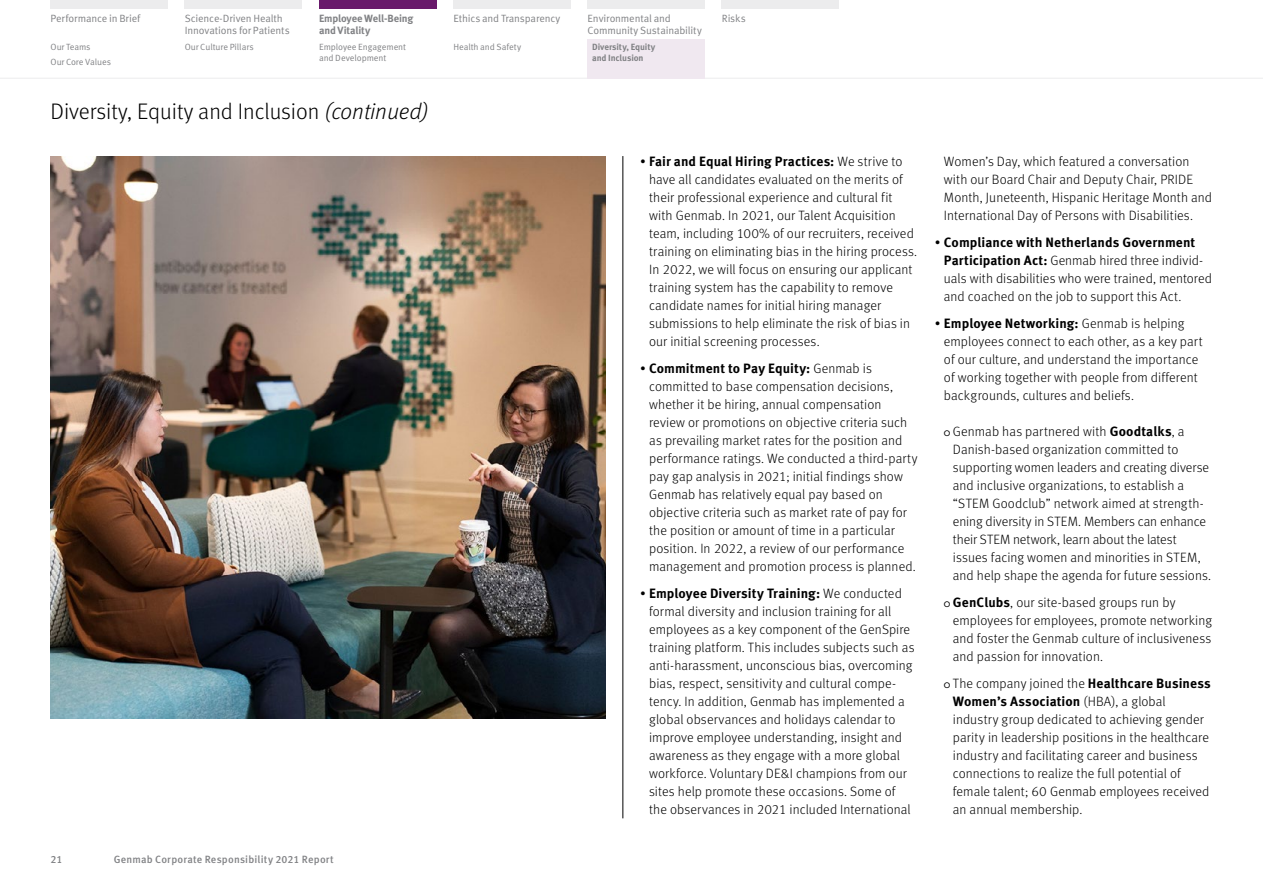
<style>
.page{position:relative;width:1263px;height:893px;background:#fff}
.page>*{position:absolute;margin:0;border:0;box-sizing:border-box;transform-origin:0 0}
.t1{font:300 22.5px "Meta Pro";color:#000}
.t2{font:300 13.5px/18px "Meta Pro";letter-spacing:.005em;color:#000}
.t3{font:10.5px/12px "Meta Pro";letter-spacing:-.015em;color:#818285}
.t4{font:500 10.5px "Meta Pro";letter-spacing:.015em;color:#818285}
.NAV_Bar_1{font:700 10.5px/12px "Meta Pro";letter-spacing:-.015em;color:#818285}
.NAV_Bar_2{font:9px/10.5px "Meta Pro";letter-spacing:-.005em;color:#818285}
.NAV_Bar_2-2{font:700 9px/10.5px "Meta Pro";letter-spacing:-.01em;color:#818285}
.s1{font-style:italic}
.s2{font-weight:700}
.s3{font-weight:400;font-size:7.8px}
</style>
<div class="page">
<hr style="left:0;top:78px;width:1263px;height:1px;background:#ececed">
<div style="left:722px;top:0;width:117px;height:9px;background:#ececed"></div>
<div style="left:453px;top:0;width:117px;height:9px;background:#ececed"></div>
<div style="left:588px;top:0;width:117px;height:9px;background:#ececed"></div>
<div style="left:185px;top:0;width:117px;height:9px;background:#ececed"></div>
<div style="left:51px;top:0;width:117px;height:9px;background:#ececed"></div>
<div style="left:319px;top:0;width:117px;height:9px;background:#691a6b"></div>
<div style="left:588px;top:39px;width:117px;height:39px;background:#f0e8f0"></div>
<hr style="left:623px;top:156px;width:1px;height:662px;background:#000">
<img style="left:51px;top:156px;width:554px;height:563px">
<p class="t3" style="left:51px;top:11px;width:91px">Performance in Brief</p>
<p class="NAV_Bar_1" style="left:319px;top:11px;width:96px">Employee Well-Being and Vitality</p>
<p class="NAV_Bar_2" style="left:51px;top:41px;width:42px">Our Teams</p>
<p class="NAV_Bar_2" style="left:51px;top:56px;width:62px">Our Core Values</p>
<p class="t3" style="left:185px;top:11px;width:106px">Science-Driven Health<br>Innovations for Patients</p>
<p class="t3" style="left:453px;top:11px;width:108px">Ethics and Transparency</p>
<p class="t3" style="left:588px;top:11px;width:85px">Environmental and</p>
<p class="t3" style="left:722px;top:11px;width:25px">Risks</p>
<p class="t3" style="left:588px;top:23px;width:116px">Community Sustainability</p>
<p class="NAV_Bar_2" style="left:185px;top:41px;width:70px">Our Culture Pillars</p>
<p class="NAV_Bar_2" style="left:319px;top:41px;width:89px">Employee Engagement and Development</p>
<p class="NAV_Bar_2" style="left:453px;top:41px;width:69px">Health and Safety</p>
<p class="NAV_Bar_2-2" style="left:592px;top:41px;width:65px">Diversity, Equity and Inclusion</p>
<p class="t1" style="left:51px;top:95px;width:379px">Diversity, Equity and Inclusion <span class="s1">(continued)</span></p>
<p class="t4" style="left:51px;top:851px;width:13px">21</p>
<p class="t4" style="left:114px;top:851px;width:221px">Genmab Corporate Responsibility 2021 Report</p>
<p class="t2" style="left:649px;top:152px;width:269px;text-indent:-9px">• <span class="s2">Fair and Equal Hiring Practices:</span> We strive to have all candidates evaluated on the merits of their professional experience and cultural fit with Genmab. In 2021, our Talent Acquisition team, including 100% of our recruiters, received training on eliminating bias in the hiring process.<br>In 2022, we will focus on ensuring our applicant training system has the capability to remove candidate names for initial hiring manager submissions to help eliminate the risk of bias in our initial screening processes.</p>
<p class="t2" style="left:649px;top:359px;width:270px;text-indent:-9px">• <span class="s2">Commitment to Pay Equity:</span> Genmab is committed to base compensation decisions, whether it be hiring, annual compensation review or promotions on objective criteria such as prevailing market rates for the position and performance ratings. We conducted a third-party pay gap analysis in 2021; initial findings show Genmab has relatively equal pay based on objective criteria such as market rate of pay for the position or amount of time in a particular position. In 2022, a review of our performance management and promotion process is planned.</p>
<p class="t2" style="left:649px;top:584px;width:267px;text-indent:-9px">• <span class="s2">Employee Diversity Training:</span> We conducted formal diversity and inclusion training for all employees as a key component of the GenSpire training platform. This includes subjects such as anti-harassment, unconscious bias, overcoming bias, respect, sensitivity and cultural compe&shy;tency. In addition, Genmab has implemented a global observances and holidays calendar to improve employee understanding, insight and awareness as they engage with a more global workforce. Voluntary DE&amp;I champions from our sites help promote these occasions. Some of the observances in 2021 included International</p>
<p class="t2" style="left:944px;top:152px;width:270px">Women’s Day, which featured a conversation with our Board Chair and Deputy Chair, PRIDE Month, Juneteenth, Hispanic Heritage Month and International Day of Persons with Disabilities.</p>
<p class="t2" style="left:944px;top:233px;width:270px;text-indent:-9px">• <span class="s2">Compliance with Netherlands Government Participation Act:</span> Genmab hired three individ&shy;uals with disabilities who were trained, mentored and coached on the job to support this Act.</p>
<p class="t2" style="left:944px;top:314px;width:260px;text-indent:-9px">• <span class="s2">Employee Networking:</span> Genmab is helping employees connect to each other, as a key part of our culture, and understand the importance of working together with people from different backgrounds, cultures and beliefs.</p>
<p class="t2" style="left:953px;top:422px;width:260px;text-indent:-9px"><span class="s3">○</span> Genmab has partnered with <span class="s2">Goodtalks</span>, a Danish-based organization committed to supporting women leaders and creating diverse and inclusive organizations, to establish a “STEM Goodclub” network aimed at strength&shy;ening diversity in STEM. Members can enhance their STEM network, learn about the latest issues facing women and minorities in STEM, and help shape the agenda for future sessions.</p>
<p class="t2" style="left:953px;top:593px;width:261px;text-indent:-9px"><span class="s3">○</span> <span class="s2">GenClubs</span>, our site-based groups run by employees for employees, promote networking and foster the Genmab culture of inclusiveness and passion for innovation.</p>
<p class="t2" style="left:953px;top:674px;width:259px;text-indent:-9px"><span class="s3">○</span> The company joined the <span class="s2">Healthcare Business Women’s Association</span> (HBA), a global industry group dedicated to achieving gender parity in leadership positions in the healthcare industry and facilitating career and business connections to realize the full potential of female talent; 60 Genmab employees received an annual membership.</p>
</div>
